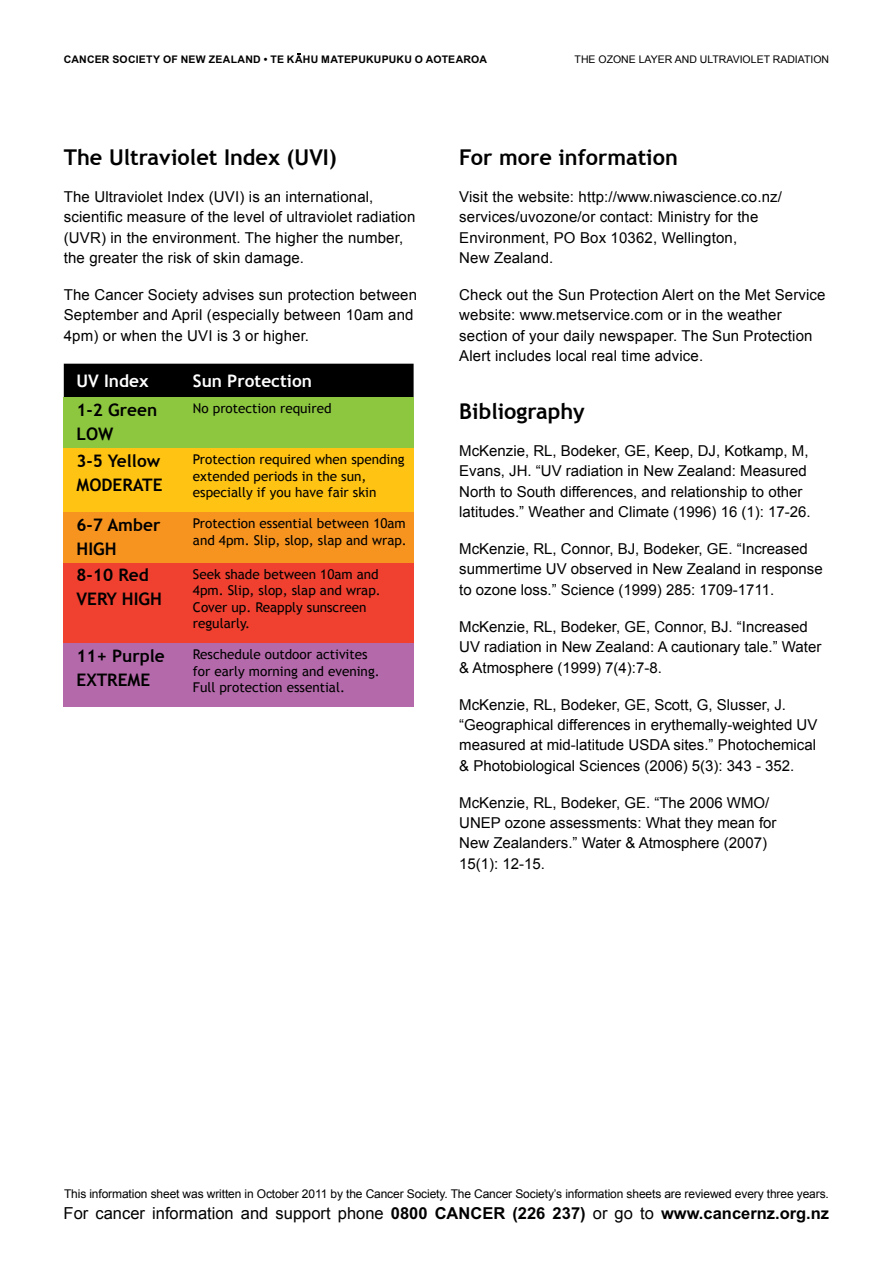
<style>
.page{position:relative;width:893px;height:1263px;background:#fff}
.page>*{position:absolute;margin:0;border:0;box-sizing:border-box;transform-origin:0 0}
.t1{font:700 21.75px "Trebuchet MS";color:#000}
.t2{font:700 17.25px/24px "Trebuchet MS";color:#000}
.t3{font:700 17.25px "Trebuchet MS";color:#fff}
.t4{font:16.5px "Arial";color:#000}
.t5{font:15px/20.2px "Arial";color:#000}
.t6{font:13.5px/16.5px "Trebuchet MS";color:#000}
.t7{font:12px "Arial";letter-spacing:-.01em;color:#000}
.t8{font:700 10.5px "Arial";letter-spacing:.02em;color:#000}
.t9{font:10.5px "Arial";color:#000}
.s1{font-weight:700}
</style>
<div class="page">
<div style="left:64px;top:364px;width:350px;height:33px;background:#000"></div>
<div style="left:64px;top:397px;width:116px;height:51px;background:#8dc740"></div>
<div style="left:180px;top:397px;width:234px;height:51px;background:#8dc740"></div>
<div style="left:64px;top:448px;width:116px;height:64px;background:#ffc313"></div>
<div style="left:180px;top:448px;width:234px;height:64px;background:#ffc313"></div>
<div style="left:64px;top:512px;width:116px;height:51px;background:#f7931f"></div>
<div style="left:180px;top:512px;width:234px;height:51px;background:#f7931f"></div>
<div style="left:64px;top:563px;width:116px;height:80px;background:#ef4030"></div>
<div style="left:180px;top:563px;width:234px;height:80px;background:#ef4030"></div>
<div style="left:64px;top:643px;width:116px;height:64px;background:#b469ab"></div>
<div style="left:180px;top:643px;width:234px;height:64px;background:#b469ab"></div>
<p class="t8" style="left:64px;top:53px;width:425px">CANCER SOCIETY OF NEW ZEALAND • TE KAHU MATEPUKUPUKU O AOTEAROA</p>
<p class="t9" style="left:575px;top:52px;width:33px">The ozone</p>
<p class="t9" style="left:639px;top:52px;width:45px">layer and</p>
<p class="t9" style="left:700px;top:52px;width:20px">ultravio</p>
<p class="t9" style="left:751px;top:52px;width:30px">let radiation</p>
<h1 class="t1" style="left:64px;top:144px;width:275px">The Ultraviolet Index (UVI)</h1>
<p class="t5" style="left:64px;top:187px;width:353px">The Ultraviolet Index (UVI) is an international, scientific measure of the level of ultraviolet radiation (UVR) in the environment. The higher the number, the greater the risk of skin damage.</p>
<p class="t5" style="left:64px;top:285px;width:355px">The Cancer Society advises sun protection between<br>September and April (especially between 10am and<br>4pm) or when the UVI is 3 or higher.</p>
<p class="t3" style="left:77px;top:370px;width:74px">UV Index</p>
<p class="t3" style="left:193px;top:370px;width:121px">Sun Protection</p>
<p class="t2" style="left:77px;top:398px;width:82px">1-2 Green<br>LOW</p>
<p class="t6" style="left:193px;top:400px;width:140px">No protection required</p>
<p class="t2" style="left:77px;top:449px;width:88px">3-5 Yellow<br>MODERATE</p>
<p class="t6" style="left:193px;top:451px;width:213px">Protection required when spending extended periods in the sun, especially if you have fair skin</p>
<p class="t2" style="left:77px;top:513px;width:85px">6-7 Amber<br>HIGH</p>
<p class="t6" style="left:193px;top:515px;width:215px">Protection essential between 10am and 4pm. Slip, slop, slap and wrap.</p>
<p class="t2" style="left:77px;top:563px;width:87px">8-10 Red<br>VERY HIGH</p>
<p class="t6" style="left:193px;top:566px;width:189px">Seek shade between 10am and<br>4pm. Slip, slop, slap and wrap.<br>Cover up. Reapply sunscreen regularly.</p>
<p class="t2" style="left:77px;top:644px;width:90px">11+ Purple<br>EXTREME</p>
<p class="t6" style="left:193px;top:646px;width:188px">Reschedule outdoor activites for early morning and evening.<br>Full protection essential.</p>
<h1 class="t1" style="left:459px;top:144px;width:220px">For more information</h1>
<p class="t5" style="left:459px;top:187px;width:324px">Visit the website: http://www.niwascience.co.nz/ services/uvozone/or contact: Ministry for the Environment, PO Box 10362, Wellington,<br>New Zealand.</p>
<p class="t5" style="left:459px;top:285px;width:368px">Check out the Sun Protection Alert on the Met Service website: www.metservice.com or in the weather section of your daily newspaper. The Sun Protection Alert includes local real time advice.</p>
<h1 class="t1" style="left:459px;top:398px;width:127px">Bibliography</h1>
<p class="t5" style="left:459px;top:441px;width:353px">McKenzie, RL, Bodeker, GE, Keep, DJ, Kotkamp, M, Evans, JH. “UV radiation in New Zealand: Measured North to South differences, and relationship to other latitudes.” Weather and Climate (1996) 16 (1): 17-26.</p>
<p class="t5" style="left:459px;top:539px;width:365px">McKenzie, RL, Connor, BJ, Bodeker, GE. “Increased summertime UV observed in New Zealand in response to ozone loss.” Science (1999) 285: 1709-1711.</p>
<p class="t5" style="left:459px;top:617px;width:364px">McKenzie, RL, Bodeker, GE, Connor, BJ. “Increased<br>UV radiation in New Zealand: A cautionary tale.” Water &amp; Atmosphere (1999) 7(4):7-8.</p>
<p class="t5" style="left:459px;top:694px;width:360px">McKenzie, RL, Bodeker, GE, Scott, G, Slusser, J. “Geographical differences in erythemally-weighted UV measured at mid-latitude USDA sites.” Photochemical &amp; Photobiological Sciences (2006) 5(3): 343 - 352.</p>
<p class="t5" style="left:459px;top:792px;width:319px">McKenzie, RL, Bodeker, GE. “The 2006 WMO/ UNEP ozone assessments: What they mean for New Zealanders.” Water &amp; Atmosphere (2007)<br>15(1): 12-15.</p>
<p class="t7" style="left:64px;top:1186px;width:766px">This information sheet was written in October 2011 by the Cancer Society. The Cancer Society’s information sheets are reviewed every three years.</p>
<p class="t4" style="left:64px;top:1203px;width:767px">For cancer information and support phone <span class="s1">0800 CANCER (226 237)</span> or go to <span class="s1">www.cancernz.org.nz</span></p>
</div>
